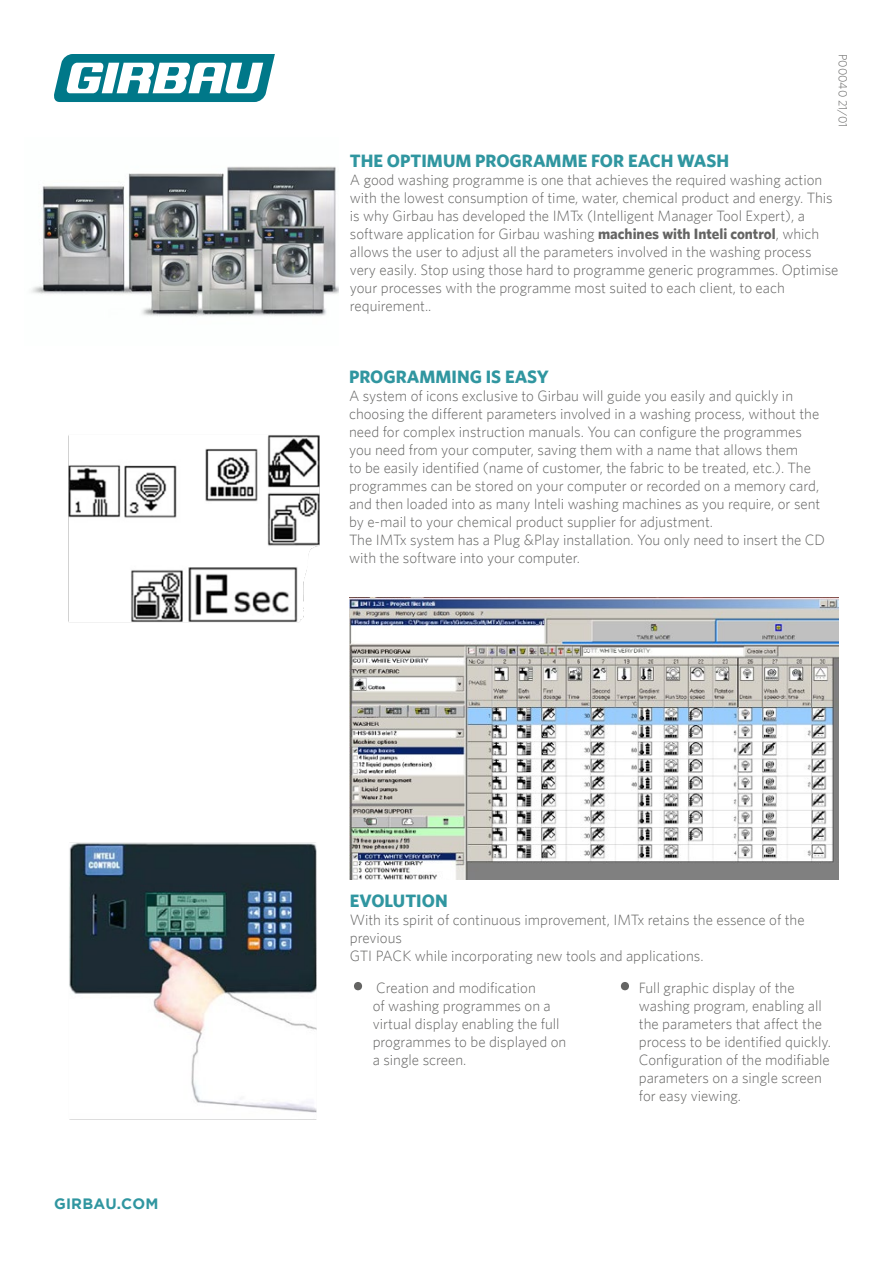
<style>
.page{position:relative;width:893px;height:1263px;background:#fff}
.page>*{position:absolute;margin:0;border:0;box-sizing:border-box;transform-origin:0 0}
.t1{font:72px "Minion Pro";color:#646463}
.t2{font:700 18px "Whitney";color:#3096a0}
.t3{font:300 15px/18px "Whitney";color:#646463}
.t4{font:700 15px "Gotham";letter-spacing:.015em;color:#3096a0}
.t5{font:300 12px "Whitney";color:#646463}
.s1{font-weight:700}
</style>
<div class="page">
<img style="left:68px;top:435px;width:252px;height:188px">
<img style="left:69px;top:842px;width:248px;height:278px">
<img style="left:350px;top:597px;width:488px;height:283px">
<svg style="left:54px;top:54px;width:221px;height:48px"></svg>
<img style="left:31px;top:166px;width:307px;height:150px">
<p class="t4" style="left:54px;top:1195px;width:106px">GIRBAU.COM</p>
<p class="t5" style="left:850px;top:54px;width:75px;rotate:90deg">P00040 21/01</p>
<p class="t2" style="left:350px;top:149px;width:381px">THE OPTIMUM PROGRAMME FOR EACH WASH</p>
<p class="t3" style="left:350px;top:170px;width:490px">A good washing programme is one that achieves the required washing action with the lowest consumption of time, water, chemical product and energy. This is why Girbau has developed the IMTx (Intelligent Manager Tool Expert), a software application for Girbau washing <span class="s1">machines with Inteli control</span>, which allows the user to adjust all the parameters involved in the washing process very easily. Stop using those hard to programme generic programmes. Optimise your processes with the programme most suited to each client, to each requirement..</p>
<p class="t2" style="left:349px;top:366px;width:201px">PROGRAMMING IS EASY</p>
<p class="t3" style="left:349px;top:386px;width:477px">A system of icons exclusive to Girbau will guide you easily and quickly in choosing the different parameters involved in a washing process, without the need for complex instruction manuals. You can configure the programmes you need from your computer, saving them with a name that allows them<br>to be easily identified (name of customer, the fabric to be treated, etc.). The programmes can be stored on your computer or recorded on a memory card, and then loaded into as many Inteli washing machines as you require, or sent by e-mail to your chemical product supplier for adjustment.<br>The IMTx system has a Plug &amp;Play installation. You only need to insert the CD with the software into your computer.</p>
<p class="t2" style="left:350px;top:889px;width:99px">EVOLUTION</p>
<p class="t3" style="left:350px;top:910px;width:456px">With its spirit of continuous improvement, IMTx retains the essence of the previous<br>GTI PACK while incorporating new tools and applications.</p>
<p class="t3" style="left:373px;top:978px;width:195px">Creation and modification<br>of washing programmes on a virtual display enabling the full programmes to be displayed on a single screen.</p>
<h1 class="t1" style="left:350px;top:931px;width:18px">·</h1>
<h1 class="t1" style="left:617px;top:931px;width:18px">·</h1>
<p class="t3" style="left:639px;top:978px;width:194px">Full graphic display of the washing program, enabling all the parameters that affect the process to be identified quickly.<br>Configuration of the modifiable parameters on a single screen for easy viewing.</p>
</div>
